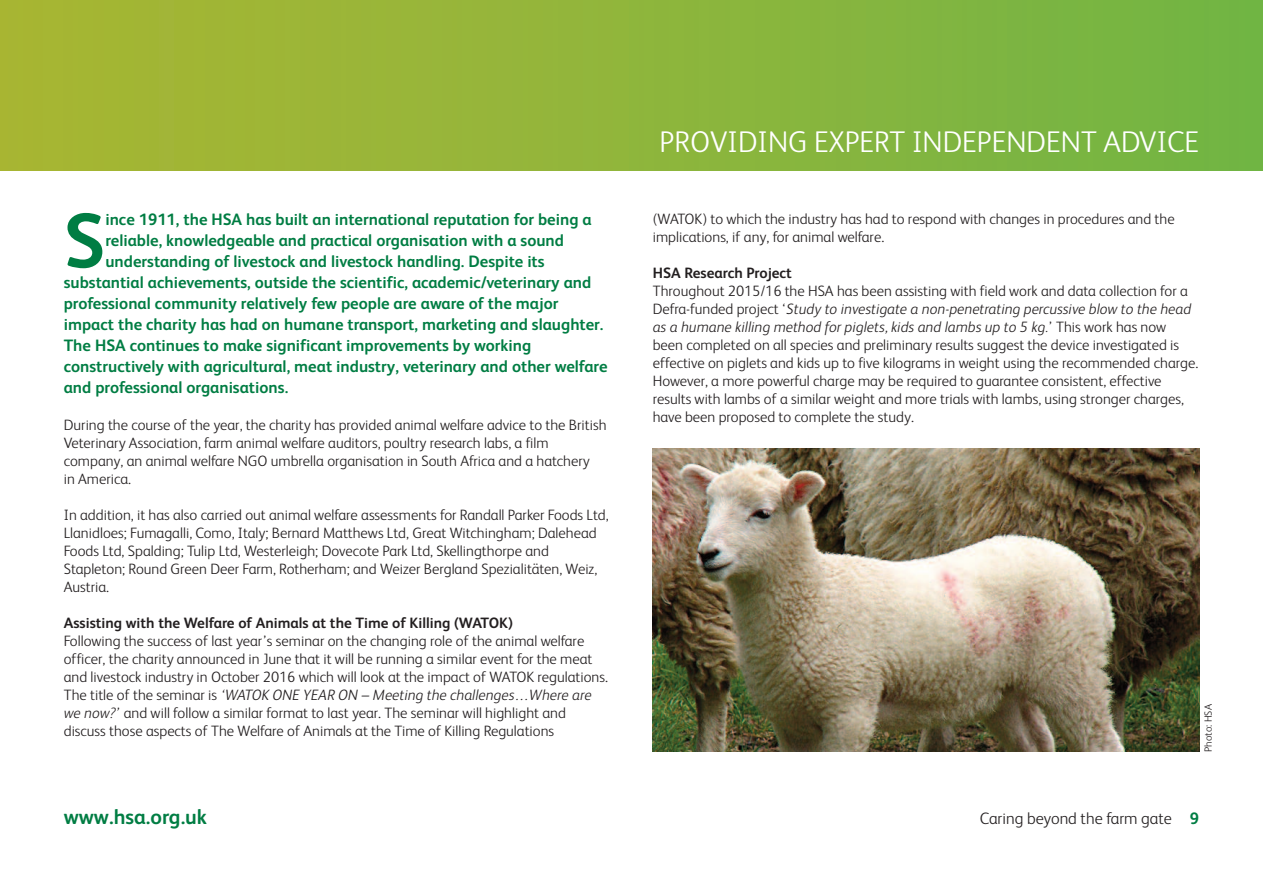
<style>
.page{position:relative;width:1263px;height:893px;background:#fff}
.page>*{position:absolute;margin:0;border:0;box-sizing:border-box;transform-origin:0 0}
.t1{font:700 77.1px "FS Albert";color:#007d43}
.t2{font:300 30px "FS Albert";color:#fff}
.t3{font:700 21px "FS Albert";color:#007d43}
.t4{font:700 16.5px "FS Albert";color:#007d43}
.t5{font:300 16.5px "FS Albert";color:#231f20}
.t6{font:300 15px/18px "FS Albert";color:#231f20}
.t7{font:700 15px "FS Albert";color:#231f20}
.t8{font:300 10.5px "FS Albert";color:#231f20}
.s1{font-style:italic}
.s2{font-weight:700;color:#007d43}
</style>
<div class="page">
<div style="left:0;top:0;width:1263px;height:170px;background:linear-gradient(to right,#aab633,#72b544)"></div>
<img style="left:653px;top:449px;width:546px;height:303px">
<h1 class="t1" style="left:64px;top:214px;width:43px">S</h1>
<p class="t4" style="left:105px;top:214px;width:488px">ince 1911, the HSA has built an international reputation for being a</p>
<p class="t4" style="left:105px;top:235px;width:460px">reliable, knowledgeable and practical organisation with a sound</p>
<p class="t4" style="left:105px;top:256px;width:441px">understanding of livestock and livestock handling. Despite its</p>
<p class="t4" style="left:64px;top:277px;width:529px">substantial achievements, outside the scientific, academic/veterinary and</p>
<p class="t4" style="left:64px;top:298px;width:496px">professional community relatively few people are aware of the major</p>
<p class="t4" style="left:64px;top:319px;width:541px">impact the charity has had on humane transport, marketing and slaughter.</p>
<p class="t4" style="left:64px;top:340px;width:469px">The HSA continues to make significant improvements by working</p>
<p class="t4" style="left:64px;top:361px;width:545px">constructively with agricultural, meat industry, veterinary and other welfare</p>
<p class="t4" style="left:64px;top:382px;width:226px">and professional organisations.</p>
<p class="t6" style="left:64px;top:417px;width:544px">During the course of the year, the charity has provided animal welfare advice to the British Veterinary Association, farm animal welfare auditors, poultry research labs, a film company, an animal welfare NGO umbrella organisation in South Africa and a hatchery<br>in America.</p>
<p class="t6" style="left:64px;top:507px;width:546px">In addition, it has also carried out animal welfare assessments for Randall Parker Foods Ltd, Llanidloes; Fumagalli, Como, Italy; Bernard Matthews Ltd, Great Witchingham; Dalehead Foods Ltd, Spalding; Tulip Ltd, Westerleigh; Dovecote Park Ltd, Skellingthorpe and Stapleton; Round Green Deer Farm, Rotherham; and Weizer Bergland Spezialitäten, Weiz, Austria.</p>
<p class="t7" style="left:64px;top:618px;width:451px">Assisting with the Welfare of Animals at the Time of Killing (WATOK)</p>
<p class="t6" style="left:64px;top:633px;width:546px">Following the success of last year’s seminar on the changing role of the animal welfare officer, the charity announced in June that it will be running a similar event for the meat and livestock industry in October 2016 which will look at the impact of WATOK regulations.<br>The title of the seminar is <span class="s1">‘WATOK ONE YEAR ON – Meeting the challenges…Where are we now?’</span> and will follow a similar format to last year. The seminar will highlight and discuss those aspects of The Welfare of Animals at the Time of Killing Regulations</p>
<h2 class="t2" style="left:659px;top:132px;width:541px">PROVIDING EXPERT INDEPENDENT ADVICE</h2>
<p class="t6" style="left:653px;top:212px;width:523px">(WATOK) to which the industry has had to respond with changes in procedures and the implications, if any, for animal welfare.</p>
<p class="t7" style="left:653px;top:268px;width:141px">HSA Research Project</p>
<p class="t6" style="left:653px;top:284px;width:547px">Throughout 2015/16 the HSA has been assisting with field work and data collection for a Defra-funded project ‘<span class="s1">Study to investigate a non-penetrating percussive blow to the head as a humane killing method for piglets, kids and lambs up to 5 kg.</span>’ This work has now been completed on all species and preliminary results suggest the device investigated is effective on piglets and kids up to five kilograms in weight using the recommended charge.<br>However, a more powerful charge may be required to guarantee consistent, effective results with lambs of a similar weight and more trials with lambs, using stronger charges, have been proposed to complete the study.</p>
<p class="t8" style="left:1204px;top:752px;width:49px;rotate:-90deg">Photo: HSA</p>
<h3 class="t3" style="left:64px;top:810px;width:145px">www.hsa.org.uk</h3>
<p class="t5" style="left:980px;top:813px;width:221px">Caring beyond the farm gate <span class="s2">9</span></p>
</div>
